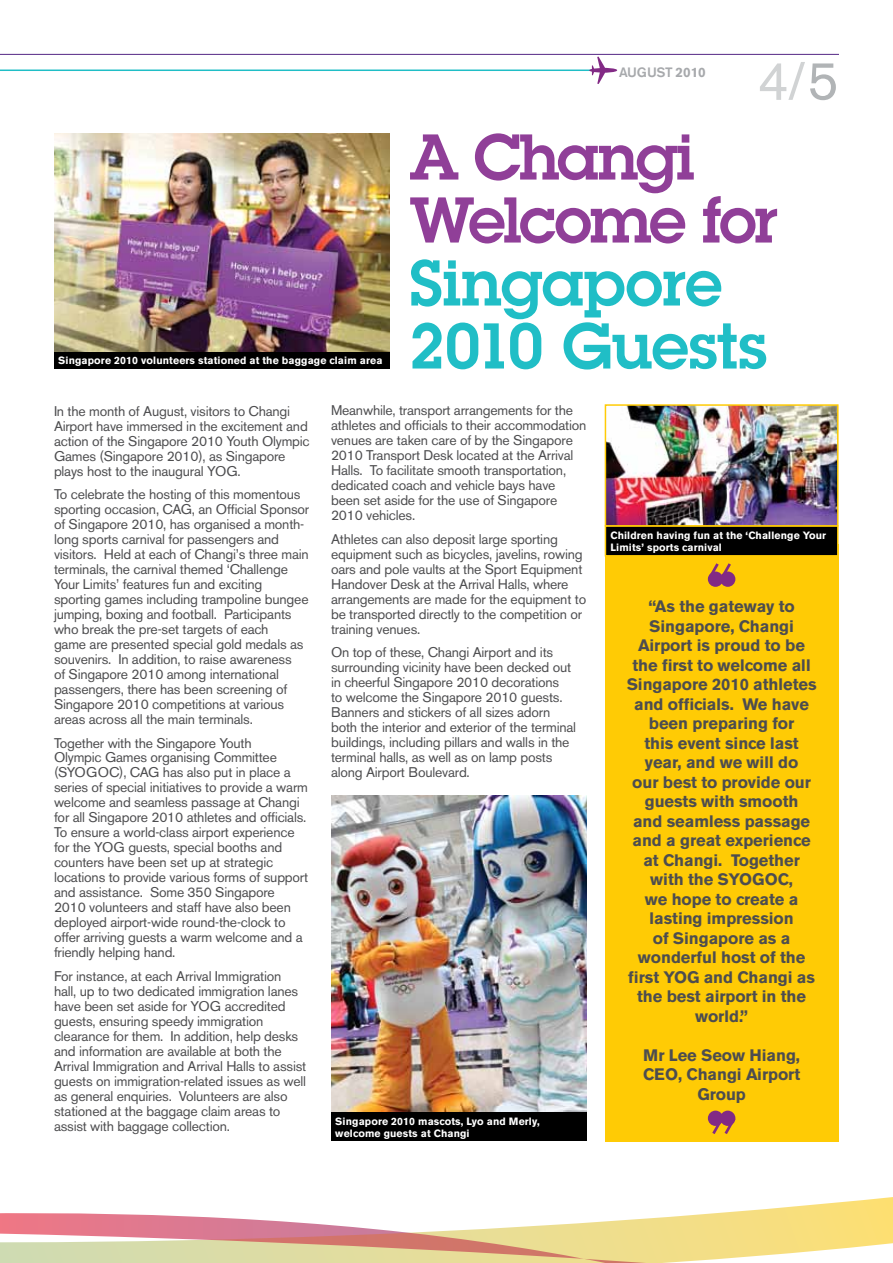
<style>
.page{position:relative;width:893px;height:1263px;background:#fff}
.page>*{position:absolute;margin:0;border:0;box-sizing:border-box;transform-origin:0 0}
.t1{font:600 67.5px "Lubalin Graph";letter-spacing:-.015em;color:#20bec6}
.t2{font:600 67.5px/63px "Lubalin Graph";letter-spacing:-.04em;color:#903f98}
.t3{font:54px "Volvo Sans";color:#d1d3d4}
.t4{font:700 16.5px/19.5px "Volvo Sans";letter-spacing:-.005em;color:#4d4d4f;text-align:center}
.t5{font:13.95px/15px "Volvo Sans";letter-spacing:-.015em;color:#4d4d4f}
.t6{font:500 13.5px "Volvo Sans";color:#a7a9ac}
.t7{font:700 10.5px/12px "Volvo Sans";letter-spacing:.01em;color:#fff}
.s1{font-weight:700}
.s2{color:#b1b4b6}
</style>
<div class="page">
<svg style="left:0;top:1198px;width:876px;height:65px"></svg>
<img style="left:54px;top:134px;width:336px;height:218px">
<div style="left:54px;top:352px;width:336px;height:17px;background:#000"></div>
<img style="left:331px;top:795px;width:256px;height:317px">
<div style="left:605px;top:544px;width:233px;height:597px;background:#ffcb05"></div>
<div style="left:708px;top:571px;width:15px;height:16px;background:#822a85;border-radius:50%"></div>
<div style="left:720px;top:571px;width:15px;height:16px;background:#822a85;border-radius:50%"></div>
<svg style="left:708px;top:563px;width:23px;height:14px"></svg>
<div style="left:720px;top:1110px;width:15px;height:16px;background:#822a85;border-radius:50%"></div>
<div style="left:708px;top:1110px;width:15px;height:16px;background:#822a85;border-radius:50%"></div>
<svg style="left:712px;top:1121px;width:23px;height:13px"></svg>
<div style="left:331px;top:1112px;width:256px;height:29px;background:#000"></div>
<div style="left:605px;top:526px;width:233px;height:30px;background:#000"></div>
<div style="left:605px;top:525px;width:233px;height:31px;border:2px solid #ffcb05"></div>
<img style="left:608px;top:407px;width:227px;height:116px">
<div style="left:605px;top:404px;width:233px;height:122px;border:2px solid #ffcb05"></div>
<hr style="left:0;top:70px;width:595px;height:1px;background:#20bec6">
<svg style="left:589px;top:57px;width:28px;height:27px"></svg>
<hr style="left:0;top:54px;width:839px;height:1px;background:#542785">
<p class="t6" style="left:619px;top:64px;width:88px">AUGUST <span class="s1">2010</span></p>
<h2 class="t3" style="left:758px;top:49px;width:83px">4/<span class="s2">5</span></h2>
<p class="t7" style="left:58px;top:355px;width:326px">Singapore 2010 volunteers stationed at the baggage claim area</p>
<h1 class="t2" style="left:410px;top:125px;width:370px">A Changi<br>Welcome for</h1>
<h1 class="t1" style="left:410px;top:242px;width:315px">Singapore</h1>
<h1 class="t1" style="left:410px;top:305px;width:359px">2010 Guests</h1>
<p class="t5" style="left:54px;top:403px;width:257px">In the month of August, visitors to Changi Airport have immersed in the excitement and action of the Singapore 2010 Youth Olympic Games (Singapore 2010), as Singapore plays host to the inaugural YOG.</p>
<p class="t5" style="left:54px;top:487px;width:257px">To celebrate the hosting of this momentous sporting occasion, CAG, an Official Sponsor of Singapore 2010, has organised a month&shy;long sports carnival for passengers and visitors. Held at each of Changi’s three main terminals, the carnival themed ‘Challenge Your Limits’ features fun and exciting sporting games including trampoline bungee jumping, boxing and football. Participants who break the pre-set targets of each<br>game are presented special gold medals as souvenirs. In addition, to raise awareness<br>of Singapore 2010 among international passengers, there has been screening of Singapore 2010 competitions at various areas across all the main terminals.</p>
<p class="t5" style="left:54px;top:735px;width:256px">Together with the Singapore Youth<br>Olympic Games organising Committee (SYOGOC), CAG has also put in place a series of special initiatives to provide a warm welcome and seamless passage at Changi for all Singapore 2010 athletes and officials.<br>To ensure a world-class airport experience for the YOG guests, special booths and counters have been set up at strategic locations to provide various forms of support and assistance. Some 350 Singapore 2010 volunteers and staff have also been deployed airport-wide round-the-clock to offer arriving guests a warm welcome and a friendly helping hand.</p>
<p class="t5" style="left:54px;top:969px;width:254px">For instance, at each Arrival Immigration hall, up to two dedicated immigration lanes have been set aside for YOG accredited guests, ensuring speedy immigration clearance for them. In addition, help desks and information are available at both the Arrival Immigration and Arrival Halls to assist guests on immigration-related issues as well as general enquiries. Volunteers are also stationed at the baggage claim areas to assist with baggage collection.</p>
<p class="t5" style="left:331px;top:403px;width:257px">Meanwhile, transport arrangements for the athletes and officials to their accommodation venues are taken care of by the Singapore 2010 Transport Desk located at the Arrival Halls. To facilitate smooth transportation, dedicated coach and vehicle bays have been set aside for the use of Singapore 2010 vehicles.</p>
<p class="t5" style="left:331px;top:531px;width:257px">Athletes can also deposit large sporting equipment such as bicycles, javelins, rowing oars and pole vaults at the Sport Equipment Handover Desk at the Arrival Halls, where arrangements are made for the equipment to be transported directly to the competition or training venues.</p>
<p class="t5" style="left:331px;top:645px;width:247px">On top of these, Changi Airport and its surrounding vicinity have been decked out in cheerful Singapore 2010 decorations<br>to welcome the Singapore 2010 guests.<br>Banners and stickers of all sizes adorn both the interior and exterior of the terminal buildings, including pillars and walls in the terminal halls, as well as on lamp posts along Airport Boulevard.</p>
<p class="t7" style="left:335px;top:1115px;width:206px">Singapore 2010 mascots, Lyo and Merly, welcome guests at Changi</p>
<p class="t7" style="left:610px;top:529px;width:217px">Children having fun at the ‘Challenge Your<br>Limits’ sports carnival</p>
<p class="t4" style="left:627px;top:597px;width:191px">“As the gateway to<br>Singapore, Changi<br>Airport is proud to be the first to welcome all<br>Singapore 2010 athletes and officials. We have been preparing for<br>this event since last year, and we will do<br>our best to provide our guests with smooth<br>and seamless passage and a great experience at Changi. Together with the SYOGOC,<br>we hope to create a lasting impression<br>of Singapore as a wonderful host of the first YOG and Changi as the best airport in the world.”</p>
<p class="t4" style="left:643px;top:1045px;width:159px">Mr Lee Seow Hiang,<br>CEO, Changi Airport<br>Group</p>
</div>
